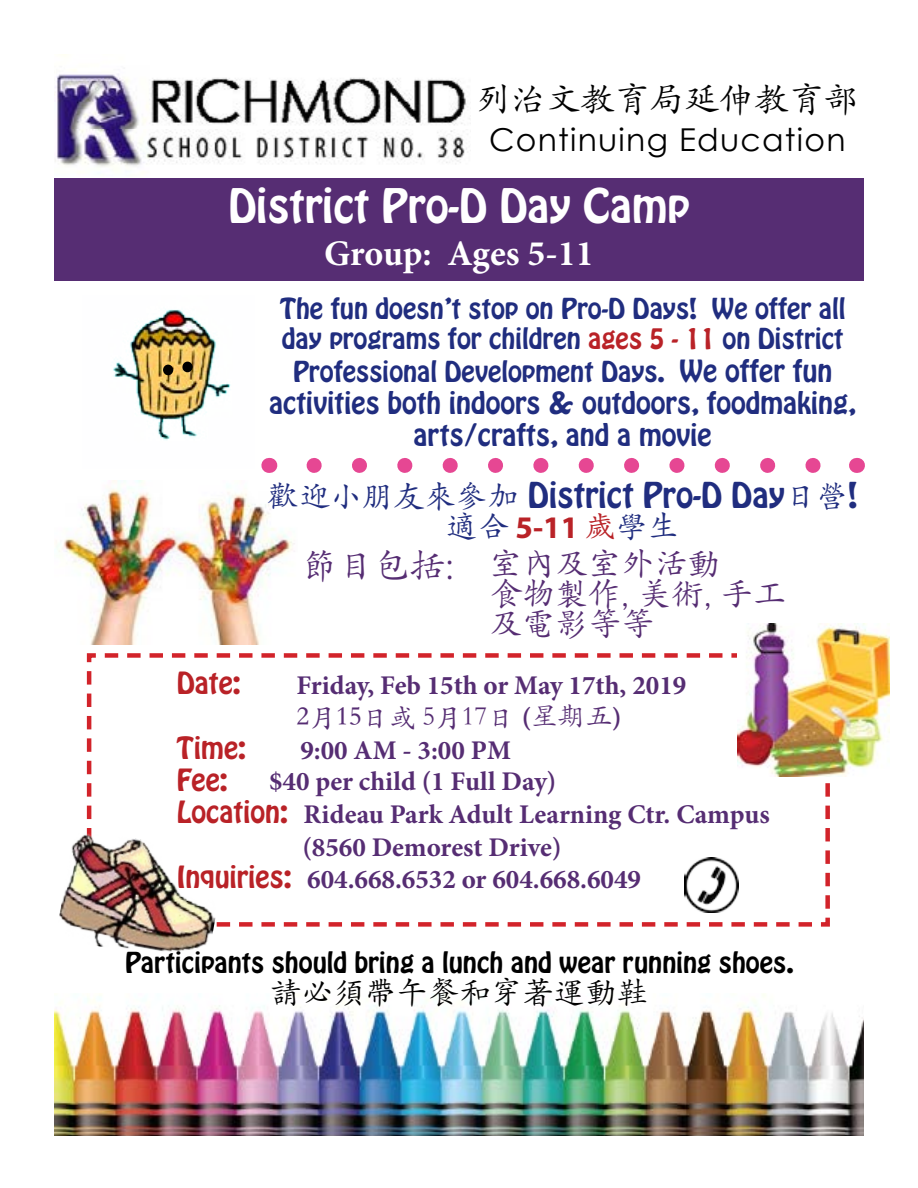
<style>
.page{position:relative;width:918px;height:1188px;background:#fff}
.page>*{position:absolute;margin:0;border:0;box-sizing:border-box;transform-origin:0 0}
.t1{font:42px "Hobo Std";color:#fff}
.t2{font:700 36px "Minion Pro";letter-spacing:-.005em;color:#fff}
.t3{font:36px "Adobe Kaiti Std";color:#562d73}
.t4{font:34.5px "Adobe Kaiti Std";letter-spacing:.01em;color:#000}
.t5{font:33px/30px "Adobe Kaiti Std";color:#562d73}
.t6{font:31.5px "Hobo Std";color:#202d7f}
.t7{font:31.5px "Century Gothic";letter-spacing:.04em;color:#000}
.t8{font:31.5px "Adobe Kaiti Std";color:#000}
.t9{font:31.5px "Adobe Kaiti Std";color:#202d7f}
.t10{font:700 27px "Minion Pro";color:#562d73}
.t11{font:27px/32.4px "Hobo Std";color:#202d7f;text-align:center}
.t12{font:27px "ST Kai Ti TC Regular";color:#562d73}
.t13{font:27px/32.4px "Hobo Std";color:#b92227}
.t14{font:25.5px/31.5px "Hobo Std";color:#202d7f;text-align:center}
.t15{font:25.5px "Hobo Std";color:#000}
.s1{color:#b92227}
.s2{font-size:27px}
.s3{font-family:"Adobe Kaiti Std"}
.s4{font-family:"Myriad Pro";font-weight:700;color:#b92227}
.s5{font-family:"ST Kai Ti TC Bold"}
.s6{font-family:"Minion Pro";font-weight:700}
.s7{font-family:"Hobo Std";font-weight:400;color:#b92227}
</style>
<div class="page">
<img style="left:59px;top:480px;width:236px;height:165px">
<img style="left:54px;top:994px;width:810px;height:141px">
<svg style="left:314px;top:458px;width:507px;height:15px"></svg>
<svg style="left:269px;top:458px;width:1px;height:15px"></svg>
<svg style="left:857px;top:458px;width:1px;height:15px"></svg>
<div style="left:55px;top:178px;width:809px;height:103px;background:#562d73"></div>
<svg style="left:86px;top:653px;width:744px;height:274px"></svg>
<img style="left:54px;top:54px;width:416px;height:113px">
<img style="left:59px;top:828px;width:168px;height:124px">
<img style="left:113px;top:309px;width:118px;height:131px">
<div style="left:183px;top:362px;width:9px;height:10px;background:#000;border-radius:50%"></div>
<div style="left:182px;top:362px;width:11px;height:10px;border:2px solid #000;border-radius:50%"></div>
<div style="left:164px;top:365px;width:8px;height:10px;background:#000;border-radius:50%"></div>
<div style="left:163px;top:365px;width:10px;height:10px;border:2px solid #000;border-radius:50%"></div>
<img style="left:738px;top:624px;width:152px;height:152px">
<p class="t4" style="left:476px;top:78px;width:384px">列治文教育局延伸教育部</p>
<p class="t7" style="left:489px;top:121px;width:358px">Continuing Education</p>
<h1 class="t1" style="left:228px;top:176px;width:463px">District Pro-D Day Camp</h1>
<h2 class="t2" style="left:324px;top:228px;width:271px">Group: Ages 5-11</h2>
<p class="t14" style="left:280px;top:293px;width:567px">The fun doesn’t stop on Pro-D Days! We offer all day programs for children <span class="s1">ages 5 - 11</span> on District<br>Professional Development Days. <span class="s2">We offer fun</span></p>
<p class="t11" style="left:269px;top:387px;width:588px">activities both indoors &amp; outdoors, foodmaking, arts/crafts, and a movie</p>
<p class="t6" style="left:267px;top:473px;width:592px"><span class="s3">歡迎小朋友來參加</span> District Pro-D Day<span class="s3">日營</span>!</p>
<p class="t9" style="left:446px;top:507px;width:234px">適合 <span class="s4">5-11</span> <span class="s1">歲</span>學生</p>
<h2 class="t3" style="left:302px;top:543px;width:153px">節目包括:</h2>
<p class="t5" style="left:490px;top:549px;width:298px">室內及室外活動<br>食物製作, 美術, 手工及電影等等</p>
<p class="t13" style="left:177px;top:667px;width:65px">Date:</p>
<p class="t10" style="left:296px;top:666px;width:391px">Friday, Feb 15th or May 17th, 2019</p>
<p class="t12" style="left:296px;top:701px;width:327px"><span class="s5">2</span>月<span class="s5">15</span>日或 5月17日 <span class="s6">(</span><span class="s3">星期五</span><span class="s6">)</span></p>
<p class="t13" style="left:177px;top:732px;width:71px">Time:<br>Fee:</p>
<p class="t10" style="left:300px;top:731px;width:212px">9:00 AM - 3:00 PM</p>
<p class="t10" style="left:269px;top:762px;width:289px">$40 per child (1 Full Day)</p>
<p class="t10" style="left:177px;top:796px;width:594px"><span class="s7">Location:</span> Rideau Park Adult Learning Ctr. Campus</p>
<p class="t10" style="left:302px;top:828px;width:261px">(8560 Demorest Drive)</p>
<p class="t10" style="left:177px;top:860px;width:466px"><span class="s7">Inquiries:</span> 604.668.6532 or 604.668.6049</p>
<p class="t15" style="left:125px;top:945px;width:670px">Participants should bring a lunch and wear running shoes.</p>
<p class="t8" style="left:270px;top:973px;width:380px">請必須帶午餐和穿著運動鞋</p>
</div>
